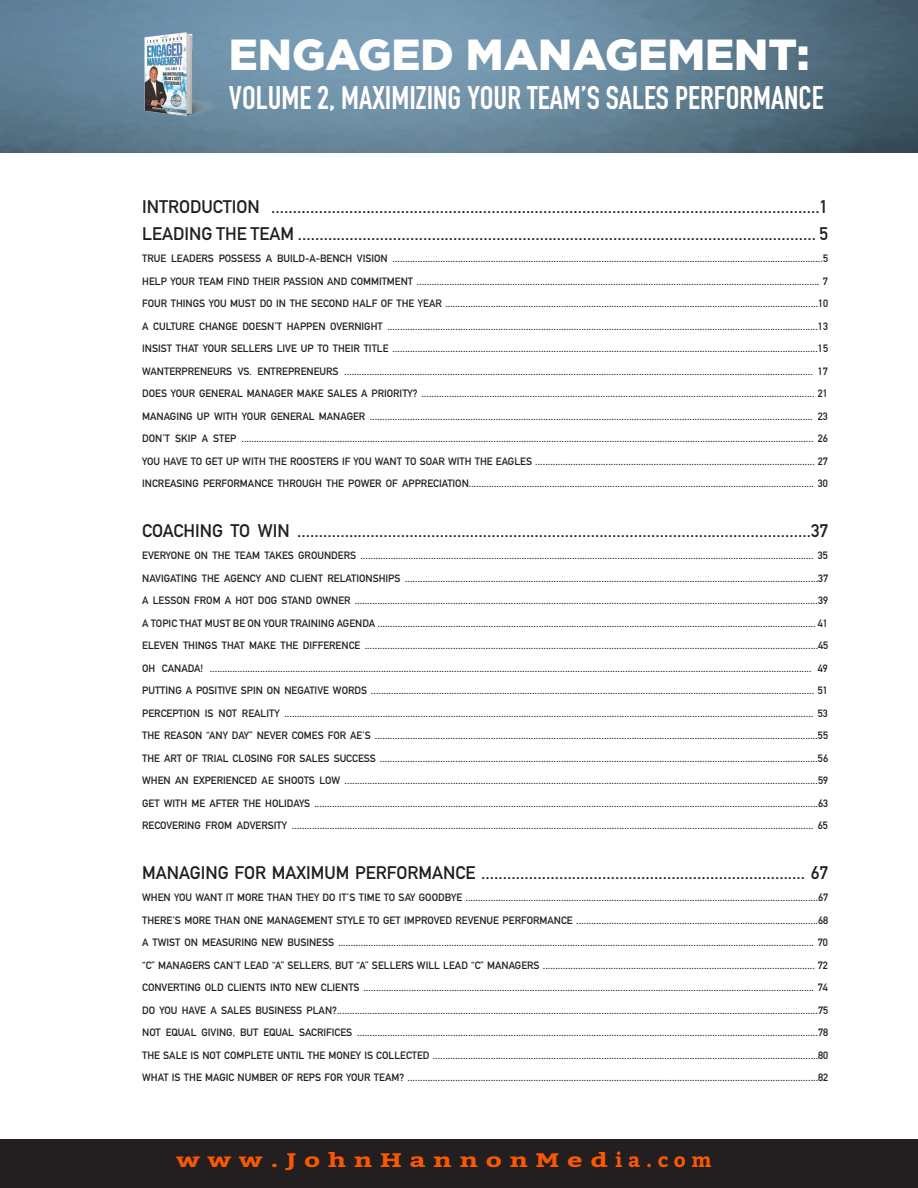
<style>
.page{position:relative;width:918px;height:1188px;background:#fff}
.page>*{position:absolute;margin:0;border:0;box-sizing:border-box;transform-origin:0 0}
.t1{font:900 43.5px "Gotham";color:#fff}
.t2{font:700 32.25px "DIN Condensed";color:#fff}
.t3{font:700 19.5px "Bitter";letter-spacing:.275em;color:#fa5800;scale:1.4 1}
.t4{font:700 18px/27px "DIN Alternate";color:#231f20}
.t5{font:700 10.5px "DIN Alternate";color:#231f20}
</style>
<div class="page">
<img style="left:0;top:0;width:918px;height:153px">
<img style="left:122px;top:28px;width:94px;height:94px">
<div style="left:0;top:1139px;width:918px;height:49px;background:#231f20"></div>
<p class="t1" style="left:229px;top:30px;width:582px">ENGAGED MANAGEMENT:</p>
<p class="t2" style="left:229px;top:76px;width:596px">VOLUME 2, MAXIMIZING YOUR TEAM’S SALES PERFORMANCE</p>
<p class="t4" style="left:142px;top:192px;width:688px">INTRODUCTION ...............................................................................................................................1<br>LEADING THE TEAM ........................................................................................................................ 5</p>
<p class="t5" style="left:142px;top:251px;width:687px">TRUE LEADERS POSSESS A BUILD-A-BENCH VISION ...........................................................................................................................................................................5</p>
<p class="t5" style="left:142px;top:273px;width:687px">HELP YOUR TEAM FIND THEIR PASSION AND COMMITMENT ................................................................................................................................................................ 7</p>
<p class="t5" style="left:142px;top:296px;width:688px">FOUR THINGS YOU MUST DO IN THE SECOND HALF OF THE YEAR ....................................................................................................................................................10</p>
<p class="t5" style="left:142px;top:318px;width:687px">A CULTURE CHANGE DOESN’T HAPPEN OVERNIGHT ...........................................................................................................................................................................13</p>
<p class="t5" style="left:142px;top:341px;width:687px">INSIST THAT YOUR SELLERS LIVE UP TO THEIR TITLE .........................................................................................................................................................................15</p>
<p class="t5" style="left:142px;top:363px;width:687px">WANTERPRENEURS VS. ENTREPRENEURS .......................................................................................................................................................................................... 17</p>
<p class="t5" style="left:142px;top:386px;width:687px">DOES YOUR GENERAL MANAGER MAKE SALES A PRIORITY? ............................................................................................................................................................ 21</p>
<p class="t5" style="left:142px;top:408px;width:687px">MANAGING UP WITH YOUR GENERAL MANAGER ................................................................................................................................................................................ 23</p>
<p class="t5" style="left:142px;top:431px;width:687px">DON’T SKIP A STEP ................................................................................................................................................................................................................................... 26</p>
<p class="t5" style="left:142px;top:453px;width:687px">YOU HAVE TO GET UP WITH THE ROOSTERS IF YOU WANT TO SOAR WITH THE EAGLES ............................................................................................................... 27</p>
<p class="t5" style="left:142px;top:476px;width:687px">INCREASING PERFORMANCE THROUGH THE POWER OF APPRECIATION......................................................................................................................................... 30</p>
<p class="t4" style="left:142px;top:516px;width:687px">COACHING TO WIN .......................................................................................................................37</p>
<p class="t5" style="left:142px;top:548px;width:687px">EVERYONE ON THE TEAM TAKES GROUNDERS .................................................................................................................................................................................... 35</p>
<p class="t5" style="left:142px;top:570px;width:688px">NAVIGATING THE AGENCY AND CLIENT RELATIONSHIPS ....................................................................................................................................................................37</p>
<p class="t5" style="left:142px;top:593px;width:687px">A LESSON FROM A HOT DOG STAND OWNER ........................................................................................................................................................................................39</p>
<p class="t5" style="left:142px;top:615px;width:687px">A TOPIC THAT MUST BE ON YOUR TRAINING AGENDA .............................................................................................................................................................................. 41</p>
<p class="t5" style="left:142px;top:638px;width:688px">ELEVEN THINGS THAT MAKE THE DIFFERENCE ....................................................................................................................................................................................45</p>
<p class="t5" style="left:142px;top:660px;width:687px">OH CANADA! ............................................................................................................................................................................................................................................... 49</p>
<p class="t5" style="left:142px;top:683px;width:687px">PUTTING A POSITIVE SPIN ON NEGATIVE WORDS ................................................................................................................................................................................ 51</p>
<p class="t5" style="left:142px;top:705px;width:687px">PERCEPTION IS NOT REALITY .................................................................................................................................................................................................................. 53</p>
<p class="t5" style="left:142px;top:728px;width:687px">THE REASON “ANY DAY” NEVER COMES FOR AE’S ................................................................................................................................................................................55</p>
<p class="t5" style="left:142px;top:750px;width:687px">THE ART OF TRIAL CLOSING FOR SALES SUCCESS ..............................................................................................................................................................................56</p>
<p class="t5" style="left:142px;top:773px;width:687px">WHEN AN EXPERIENCED AE SHOOTS LOW ............................................................................................................................................................................................59</p>
<p class="t5" style="left:142px;top:795px;width:687px">GET WITH ME AFTER THE HOLIDAYS ........................................................................................................................................................................................................63</p>
<p class="t5" style="left:142px;top:818px;width:687px">RECOVERING FROM ADVERSITY ............................................................................................................................................................................................................... 65</p>
<p class="t4" style="left:142px;top:858px;width:687px">MANAGING FOR MAXIMUM PERFORMANCE ........................................................................... 67</p>
<p class="t5" style="left:142px;top:890px;width:688px">WHEN YOU WANT IT MORE THAN THEY DO IT’S TIME TO SAY GOODBYE ............................................................................................................................................67</p>
<p class="t5" style="left:142px;top:912px;width:688px">THERE’S MORE THAN ONE MANAGEMENT STYLE TO GET IMPROVED REVENUE PERFORMANCE ................................................................................................68</p>
<p class="t5" style="left:142px;top:935px;width:687px">A TWIST ON MEASURING NEW BUSINESS ............................................................................................................................................................................................. 70</p>
<p class="t5" style="left:142px;top:957px;width:687px">“C” MANAGERS CAN’T LEAD “A” SELLERS, BUT “A” SELLERS WILL LEAD “C” MANAGERS ............................................................................................................ 72</p>
<p class="t5" style="left:142px;top:980px;width:687px">CONVERTING OLD CLIENTS INTO NEW CLIENTS ................................................................................................................................................................................... 74</p>
<p class="t5" style="left:142px;top:1002px;width:687px">DO YOU HAVE A SALES BUSINESS PLAN?...............................................................................................................................................................................................75</p>
<p class="t5" style="left:142px;top:1025px;width:687px">NOT EQUAL GIVING, BUT EQUAL SACRIFICES .......................................................................................................................................................................................78</p>
<p class="t5" style="left:142px;top:1047px;width:688px">THE SALE IS NOT COMPLETE UNTIL THE MONEY IS COLLECTED .........................................................................................................................................................80</p>
<p class="t5" style="left:142px;top:1070px;width:688px">WHAT IS THE MAGIC NUMBER OF REPS FOR YOUR TEAM? ...................................................................................................................................................................82</p>
<p class="t3" style="left:176px;top:1147px;width:384px">www.JohnHannonMedia.com</p>
</div>
